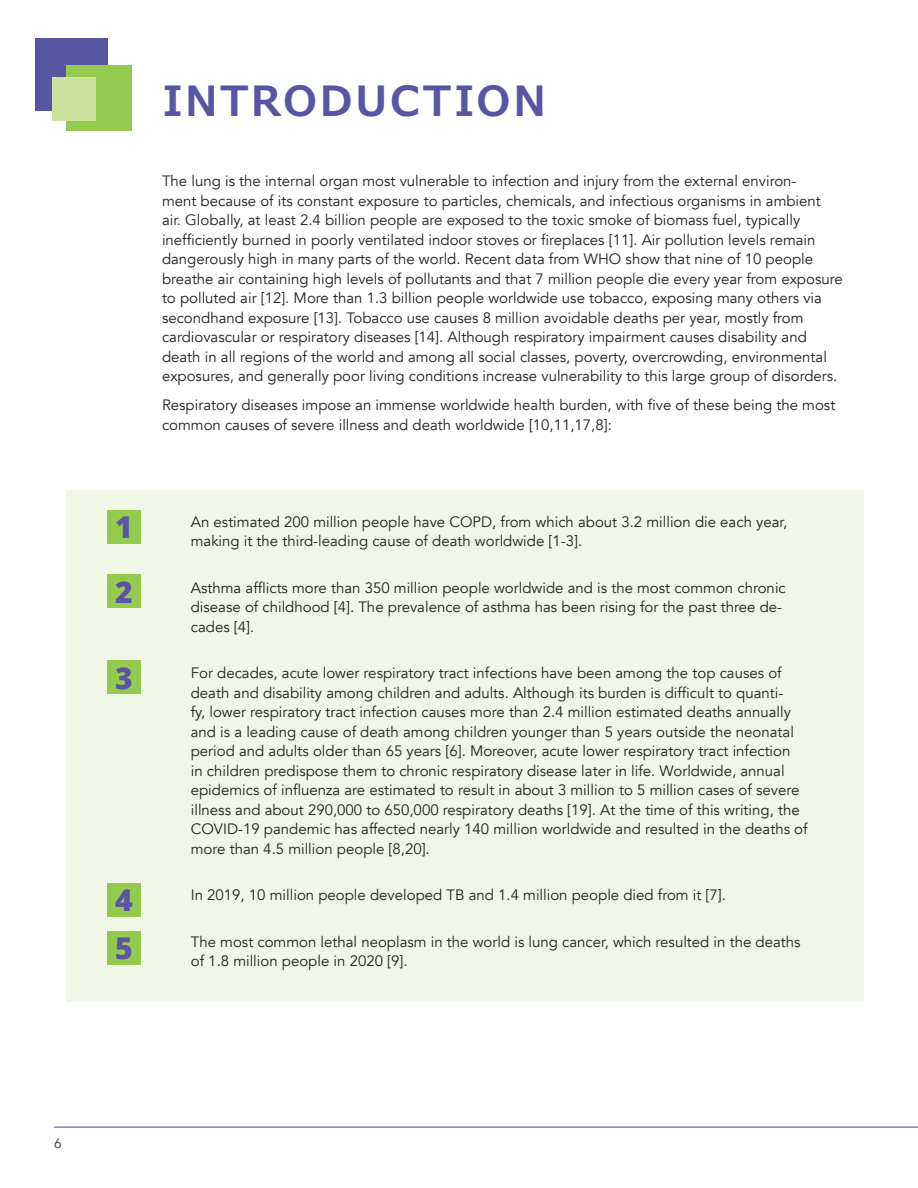
<style>
.page{position:relative;width:918px;height:1188px;background:#fff}
.page>*{position:absolute;margin:0;border:0;box-sizing:border-box;transform-origin:0 0}
.t1{font:600 42px "Verdana Pro";letter-spacing:.045em;color:#5855a4}
.t2{font:800 30px/47.5px "Open Sans";color:#5855a4}
.t3{font:15px/19.5px "Avenir";color:#231f20}
.t4{font:500 13.5px "Avenir";color:#525759}
</style>
<div class="page">
<hr style="left:54px;top:1127px;width:864px;height:1px;background:#5855a4">
<div style="left:35px;top:38px;width:73px;height:72px;background:#5855a4"></div>
<div style="left:66px;top:65px;width:66px;height:65px;background:#94ca4e"></div>
<div style="left:52px;top:77px;width:44px;height:43px;background:#cde29e"></div>
<div style="left:66px;top:490px;width:798px;height:511px;background:#f1f7e6"></div>
<div style="left:107px;top:510px;width:34px;height:33px;background:#94ca4e"></div>
<div style="left:107px;top:574px;width:34px;height:34px;background:#94ca4e"></div>
<div style="left:107px;top:660px;width:34px;height:34px;background:#94ca4e"></div>
<div style="left:107px;top:883px;width:34px;height:34px;background:#94ca4e"></div>
<div style="left:107px;top:931px;width:34px;height:33px;background:#94ca4e"></div>
<h1 class="t1" style="left:162px;top:74px;width:386px">INTRODUCTION</h1>
<p class="t3" style="left:162px;top:171px;width:682px">The lung is the internal organ most vulnerable to infection and injury from the external environ-<br>ment because of its constant exposure to particles, chemicals, and infectious organisms in ambient air. Globally, at least 2.4 billion people are exposed to the toxic smoke of biomass fuel, typically inefficiently burned in poorly ventilated indoor stoves or fireplaces [11]. Air pollution levels remain dangerously high in many parts of the world. Recent data from WHO show that nine of 10 people breathe air containing high levels of pollutants and that 7 million people die every year from exposure to polluted air [12]. More than 1.3 billion people worldwide use tobacco, exposing many others via secondhand exposure [13]. Tobacco use causes 8 million avoidable deaths per year, mostly from cardiovascular or respiratory diseases [14]. Although respiratory impairment causes disability and death in all regions of the world and among all social classes, poverty, overcrowding, environmental exposures, and generally poor living conditions increase vulnerability to this large group of disorders.</p>
<p class="t3" style="left:162px;top:396px;width:675px">Respiratory diseases impose an immense worldwide health burden, with five of these being the most common causes of severe illness and death worldwide [10,11,17,8]:</p>
<h2 class="t2" style="left:115px;top:502px;width:19px">1</h2>
<h2 class="t2" style="left:115px;top:567px;width:19px">2</h2>
<h2 class="t2" style="left:115px;top:653px;width:19px">3</h2>
<h2 class="t2" style="left:115px;top:875px;width:19px">4<br>5</h2>
<p class="t3" style="left:191px;top:512px;width:598px">An estimated 200 million people have COPD, from which about 3.2 million die each year, making it the third-leading cause of death worldwide [1-3].</p>
<p class="t3" style="left:191px;top:578px;width:597px">Asthma afflicts more than 350 million people worldwide and is the most common chronic disease of childhood [4]. The prevalence of asthma has been rising for the past three de&shy;cades [4].</p>
<p class="t3" style="left:191px;top:664px;width:618px">For decades, acute lower respiratory tract infections have been among the top causes of death and disability among children and adults. Although its burden is difficult to quanti-<br>fy, lower respiratory tract infection causes more than 2.4 million estimated deaths annually and is a leading cause of death among children younger than 5 years outside the neonatal period and adults older than 65 years [6]. Moreover, acute lower respiratory tract infection<br>in children predispose them to chronic respiratory disease later in life. Worldwide, annual epidemics of influenza are estimated to result in about 3 million to 5 million cases of severe illness and about 290,000 to 650,000 respiratory deaths [19]. At the time of this writing, the COVID-19 pandemic has affected nearly 140 million worldwide and resulted in the deaths of more than 4.5 million people [8,20].</p>
<p class="t3" style="left:191px;top:886px;width:537px">In 2019, 10 million people developed TB and 1.4 million people died from it [7].</p>
<p class="t3" style="left:191px;top:932px;width:611px">The most common lethal neoplasm in the world is lung cancer, which resulted in the deaths of 1.8 million people in 2020 [9].</p>
<p class="t4" style="left:54px;top:1132px;width:9px">6</p>
</div>
